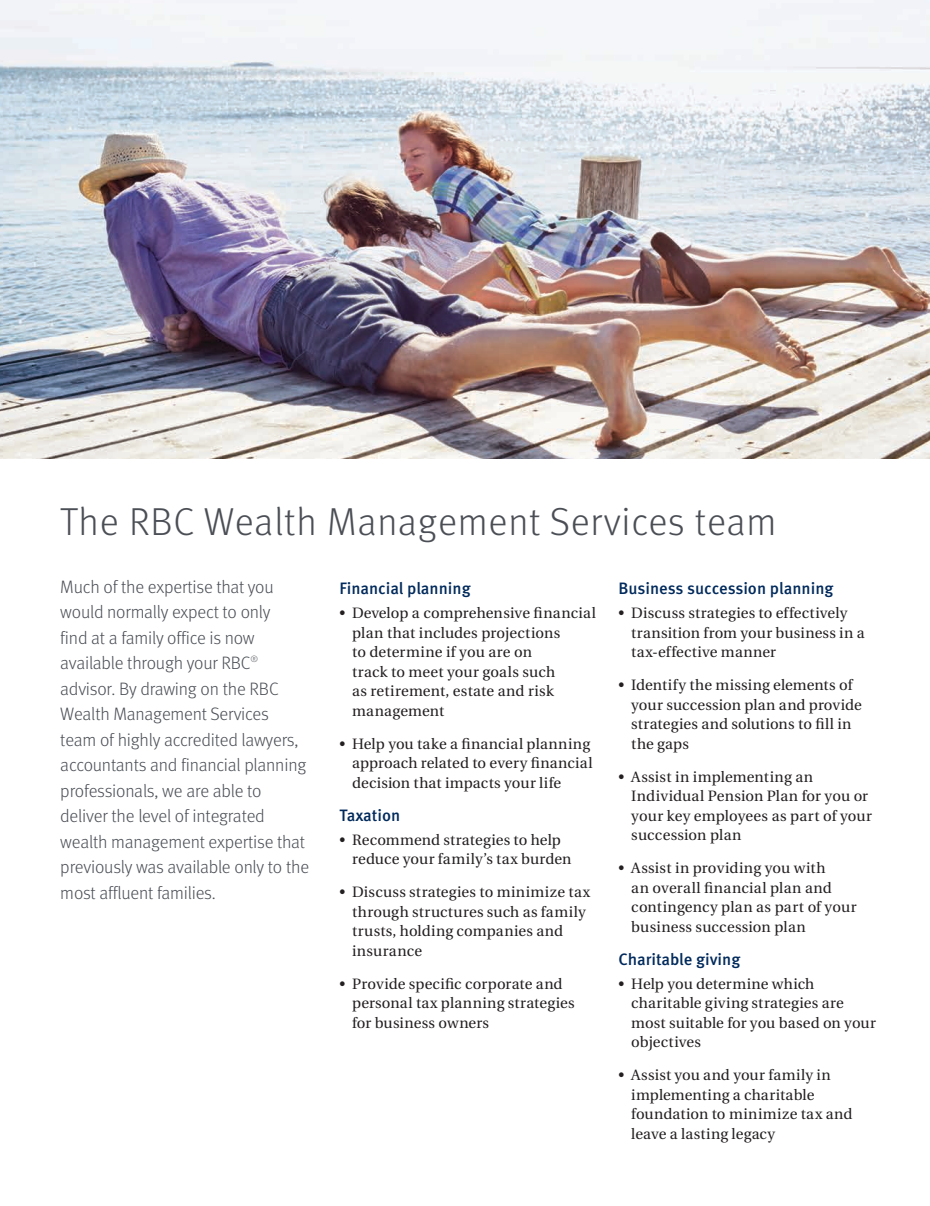
<style>
.page{position:relative;width:930px;height:1206px;background:#fff}
.page>*{position:absolute;margin:0;border:0;box-sizing:border-box;transform-origin:0 0}
.t1{font:300 39px "Meta OT";letter-spacing:.02em;color:#4b4f55}
.t2{font:300 18px/25.5px "Meta OT";letter-spacing:-.01em;color:#4b4f55}
.t3{font:500 16.5px "Meta OT";color:#002a5c}
.t4{font:15px/19.5px "Utopia";letter-spacing:.01em;color:#231f20;scale:.96 1}
</style>
<div class="page">
<img style="left:0;top:0;width:930px;height:459px">
<h1 class="t1" style="left:60px;top:499px;width:717px">The RBC Wealth Management Services team</h1>
<p class="t2" style="left:60px;top:574px;width:250px">Much of the expertise that you would normally expect to only<br>find at a family office is now available through your RBC<sup>® </sup>advisor. By drawing on the RBC<br>Wealth Management Services team of highly accredited lawyers, accountants and financial planning professionals, we are able to deliver the level of integrated wealth management expertise that previously was available only to the most affluent families.</p>
<p class="t3" style="left:339px;top:578px;width:133px">Financial planning</p>
<p class="t4" style="left:352px;top:604px;width:255px;text-indent:-13px">• Develop a comprehensive financial plan that includes projections<br>to determine if you are on<br>track to meet your goals such<br>as retirement, estate and risk management</p>
<p class="t4" style="left:352px;top:734px;width:252px;text-indent:-13px">• Help you take a financial planning approach related to every financial decision that impacts your life</p>
<p class="t3" style="left:339px;top:805px;width:62px">Taxation</p>
<p class="t4" style="left:352px;top:830px;width:230px;text-indent:-13px">• Recommend strategies to help reduce your family’s tax burden</p>
<p class="t4" style="left:352px;top:883px;width:249px;text-indent:-13px">• Discuss strategies to minimize tax through structures such as family trusts, holding companies and insurance</p>
<p class="t4" style="left:352px;top:974px;width:233px;text-indent:-13px">• Provide specific corporate and personal tax planning strategies for business owners</p>
<p class="t3" style="left:618px;top:578px;width:216px">Business succession planning</p>
<p class="t4" style="left:631px;top:604px;width:245px;text-indent:-13px">• Discuss strategies to effectively transition from your business in a tax-effective manner</p>
<p class="t4" style="left:631px;top:676px;width:242px;text-indent:-13px">• Identify the missing elements of your succession plan and provide strategies and solutions to fill in the gaps</p>
<p class="t4" style="left:631px;top:767px;width:252px;text-indent:-13px">• Assist in implementing an<br>Individual Pension Plan for you or your key employees as part of your succession plan</p>
<p class="t4" style="left:631px;top:859px;width:236px;text-indent:-13px">• Assist in providing you with<br>an overall financial plan and contingency plan as part of your business succession plan</p>
<p class="t3" style="left:618px;top:949px;width:123px">Charitable giving</p>
<p class="t4" style="left:631px;top:974px;width:256px;text-indent:-13px">• Help you determine which charitable giving strategies are most suitable for you based on your objectives</p>
<p class="t4" style="left:631px;top:1066px;width:232px;text-indent:-13px">• Assist you and your family in implementing a charitable foundation to minimize tax and leave a lasting legacy</p>
</div>
